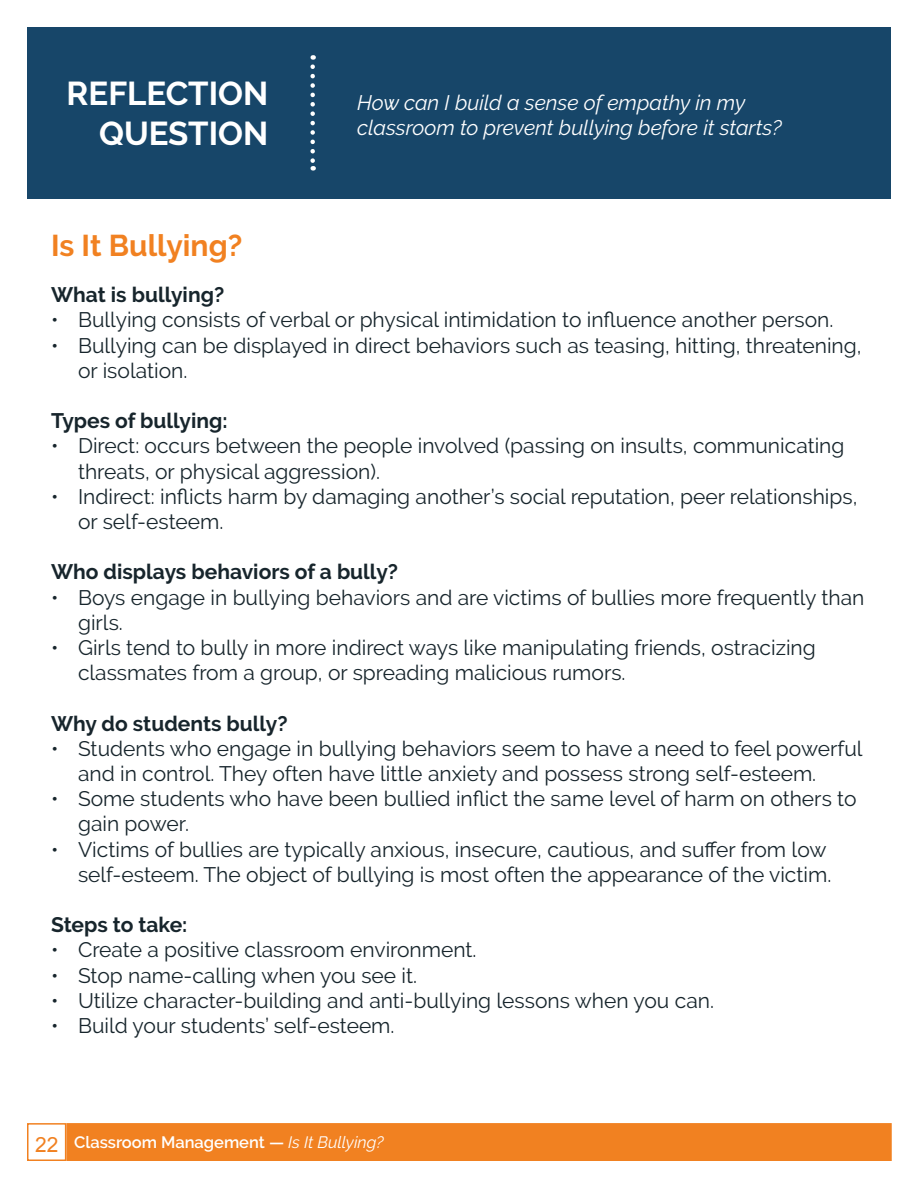
<style>
.page{position:relative;width:918px;height:1188px;background:#fff}
.page>*{position:absolute;margin:0;border:0;box-sizing:border-box;transform-origin:0 0}
.t1{font:700 33px/39.6px "Raleway";color:#fff;text-align:right}
.t2{font:700 30px "Raleway";color:#f18121}
.t3{font:21px/25.2px "Raleway";color:#17252c}
.t4{font:700 21px "Raleway";color:#17252c}
.t5{font:italic 21px/25.2px "Raleway";color:#fff}
.t6{font:20.85px "Arial";color:#f18121}
.t7{font:600 16.5px "Raleway";color:#fff}
.s1{font-weight:400;font-style:italic}
</style>
<div class="page">
<div style="left:27px;top:1123px;width:39px;height:38px;background:#fff;border:2px solid #f18121"></div>
<div style="left:27px;top:27px;width:864px;height:172px;background:#174669"></div>
<svg style="left:310px;top:67px;width:5px;height:104px"></svg>
<div style="left:66px;top:1123px;width:826px;height:38px;background:#f18121;border:2px solid #f18121"></div>
<h1 class="t1" style="left:67px;top:74px;width:203px">REFLECTION<br>QUESTION</h1>
<h2 class="t2" style="left:51px;top:228px;width:193px">Is It Bullying?</h2>
<p class="t5" style="left:357px;top:90px;width:426px">How can I build a sense of empathy in my classroom to prevent bullying before it starts?</p>
<p class="t4" style="left:51px;top:283px;width:175px">What is bullying?</p>
<p class="t3" style="left:51px;top:307px;width:784px">• Bullying consists of verbal or physical intimidation to influence another person.</p>
<p class="t3" style="left:78px;top:333px;width:785px;text-indent:-27px">• Bullying can be displayed in direct behaviors such as teasing, hitting, threatening, or isolation.</p>
<p class="t4" style="left:51px;top:409px;width:178px">Types of bullying:</p>
<p class="t3" style="left:78px;top:433px;width:768px;text-indent:-27px">• Direct: occurs between the people involved (passing on insults, communicating threats, or physical aggression).</p>
<p class="t3" style="left:78px;top:484px;width:781px;text-indent:-27px">• Indirect: inflicts harm by damaging another’s social reputation, peer relationships, or self-esteem.</p>
<p class="t4" style="left:51px;top:560px;width:349px">Who displays behaviors of a bully?</p>
<p class="t3" style="left:78px;top:585px;width:788px;text-indent:-27px">• Boys engage in bullying behaviors and are victims of bullies more frequently than girls.</p>
<p class="t3" style="left:78px;top:635px;width:739px;text-indent:-27px">• Girls tend to bully in more indirect ways like manipulating friends, ostracizing classmates from a group, or spreading malicious rumors.</p>
<p class="t4" style="left:51px;top:711px;width:238px">Why do students bully?</p>
<p class="t3" style="left:78px;top:736px;width:786px;text-indent:-27px">• Students who engage in bullying behaviors seem to have a need to feel powerful and in control. They often have little anxiety and possess strong self-esteem.</p>
<p class="t3" style="left:78px;top:786px;width:780px;text-indent:-27px">• Some students who have been bullied inflict the same level of harm on others to gain power.</p>
<p class="t3" style="left:51px;top:837px;width:782px;text-align:right">• Victims of bullies are typically anxious, insecure, cautious, and suffer from low self-esteem. The object of bullying is most often the appearance of the victim.</p>
<p class="t4" style="left:51px;top:913px;width:138px">Steps to take:</p>
<p class="t3" style="left:51px;top:937px;width:427px">• Create a positive classroom environment.</p>
<p class="t3" style="left:51px;top:963px;width:368px">• Stop name-calling when you see it.</p>
<p class="t3" style="left:51px;top:988px;width:664px">• Utilize character-building and anti-bullying lessons when you can.</p>
<p class="t3" style="left:51px;top:1013px;width:345px">• Build your students’ self-esteem.</p>
<p class="t6" style="left:35px;top:1131px;width:25px">22</p>
<p class="t7" style="left:74px;top:1133px;width:311px">Classroom Management — <span class="s1">Is It Bullying?</span></p>
</div>
